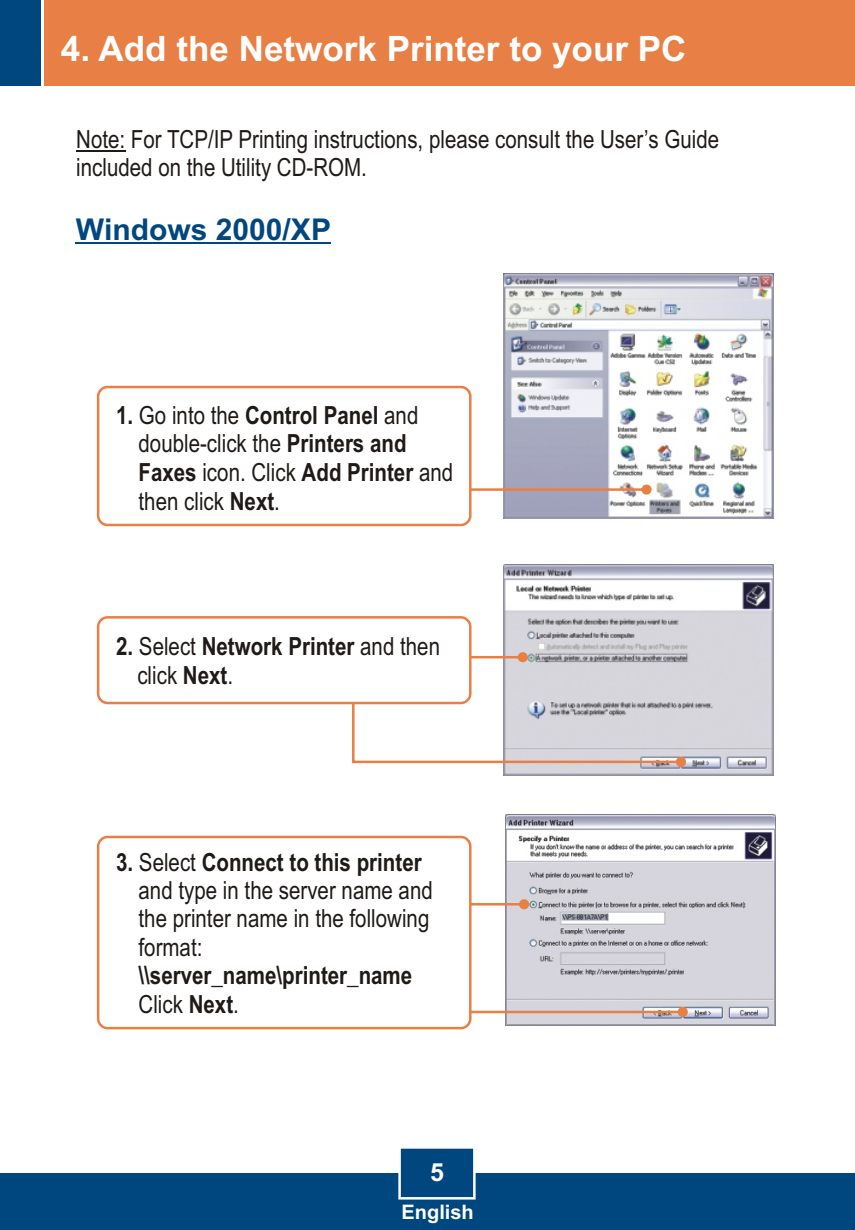
<style>
.page{position:relative;width:855px;height:1230px;background:#fff}
.page>*{position:absolute;margin:0;border:0;box-sizing:border-box;transform-origin:0 0}
.t1{font:700 35px "Arial";color:#fff}
.t2{font:700 30px "Arial";color:#004780}
.t3{font:25px/28.2px "Arial Narrow";color:#1f1a17}
.t4{font:700 25px/28.5px "Arial Narrow";color:#1f1a17}
.t5{font:700 25px "Arial";color:#fff}
.t6{font:700 20px "Arial";color:#fff}
.s1{font-weight:700}
.s2{font-weight:400}
</style>
<div class="page">
<img style="left:505px;top:814px;width:270px;height:211px">
<img style="left:503px;top:564px;width:270px;height:211px">
<img style="left:503px;top:273px;width:270px;height:245px">
<div style="left:0;top:1172px;width:854px;height:57px;background:#004780"></div>
<div style="left:44px;top:0;width:810px;height:85px;background:#e88045"></div>
<div style="left:0;top:0;width:41px;height:85px;background:#004780"></div>
<svg style="left:397px;top:1148px;width:79px;height:52px"></svg>
<hr style="left:76px;top:150px;width:49px;height:1px;background:#1f1a17">
<hr style="left:76px;top:242px;width:255px;height:2px;background:#004780">
<svg style="left:471px;top:652px;width:56px;height:10px"></svg>
<svg style="left:348px;top:676px;width:337px;height:90px"></svg>
<svg style="left:471px;top:484px;width:180px;height:10px"></svg>
<div style="left:97px;top:386px;width:374px;height:140px;background:#fff;border:3px solid #e88045;border-radius:9px"></div>
<div style="left:97px;top:616px;width:374px;height:88px;background:#fff;border:3px solid #e88045;border-radius:9px"></div>
<svg style="left:471px;top:1006px;width:216px;height:10px;background:#dcbfb4"></svg>
<svg style="left:471px;top:899px;width:58px;height:10px"></svg>
<div style="left:97px;top:835px;width:374px;height:194px;background:#fff;border:3px solid #e88045;border-radius:9px"></div>
<h1 class="t1" style="left:61px;top:35px;width:626px">4. Add the Network Printer to your PC</h1>
<p class="t3" style="left:76px;top:127px;width:644px">Note: For TCP/IP Printing instructions, please consult the User’s Guide included on the Utility CD-ROM.</p>
<p class="t2" style="left:76px;top:218px;width:256px">Windows 2000/XP</p>
<p class="t3" style="left:138px;top:403px;width:316px;text-indent:-22px"><span class="s1">1.</span> Go into the <span class="s1">Control Panel</span> and double-click the <span class="s1">Printers and<br>Faxes</span> icon. Click <span class="s1">Add Printer</span> and then click <span class="s1">Next</span>.</p>
<p class="t4" style="left:137px;top:634px;width:304px;text-indent:-21px">2. <span class="s2">Select</span> Network Printer <span class="s2">and then click</span> Next<span class="s2">.</span></p>
<p class="t3" style="left:138px;top:850px;width:296px;text-indent:-22px"><span class="s1">3.</span> Select <span class="s1">Connect to this printer </span>and type in the server name and the printer name in the following format:</p>
<p class="t4" style="left:138px;top:963px;width:275px">\\server_name\printer_name<br><span class="s2">Click</span> Next<span class="s2">.</span></p>
<p class="t5" style="left:430px;top:1162px;width:15px">5</p>
<p class="t6" style="left:401px;top:1204px;width:74px">English</p>
</div>
